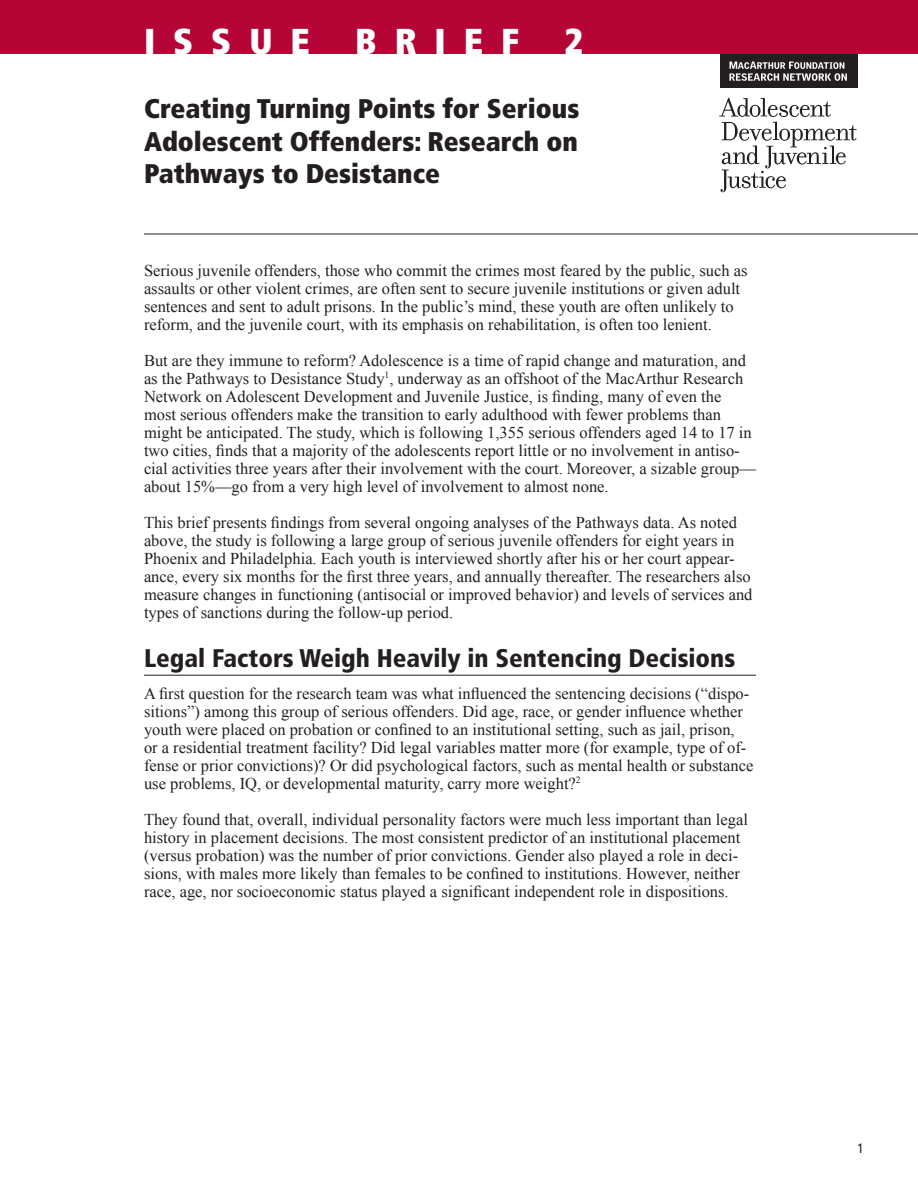
<style>
.page{position:relative;width:918px;height:1188px;background:#fff}
.page>*{position:absolute;margin:0;border:0;box-sizing:border-box;transform-origin:0 0}
.t1{font:900 condensed 36px "Frutiger";letter-spacing:.5em;color:#fff}
.t2{font:900 condensed 27px/32.4px "Frutiger";color:#231f20;text-align:justify}
.t3{font:900 condensed 25.5px "Frutiger";color:#231f20}
.t4{font:16.5px/18px "Times New Roman";color:#231f20}
</style>
<div class="page">
<div style="left:0;top:0;width:918px;height:54px;background:#b50536"></div>
<hr style="left:144px;top:675px;width:612px;height:1px;background:#231f20">
<hr style="left:144px;top:234px;width:774px;height:1px;background:#231f20">
<div style="left:720px;top:54px;width:137px;height:33px;background:#231f20"></div>
<svg style="left:729px;top:62px;width:118px;height:19px"></svg>
<svg style="left:719px;top:98px;width:138px;height:94px"></svg>
<h1 class="t1" style="left:144px;top:20px;width:167px">Issue</h1>
<h1 class="t1" style="left:355px;top:20px;width:165px">Bri ef</h1>
<h1 class="t1" style="left:565px;top:20px;width:20px">2</h1>
<h2 class="t2" style="left:144px;top:92px;width:437px">Creating Turning Points for Serious Adolescent Offenders: Research on Pathways to Desistance</h2>
<p class="t4" style="left:144px;top:261px;width:605px">Serious juvenile offenders, those who commit the crimes most feared by the public, such as assaults or other violent crimes, are often sent to secure juvenile institutions or given adult sentences and sent to adult prisons. In the public’s mind, these youth are often unlikely to reform, and the juvenile court, with its emphasis on rehabilitation, is often too lenient.</p>
<p class="t4" style="left:144px;top:351px;width:613px">But are they immune to reform? Adolescence is a time of rapid change and maturation, and as the Pathways to Desistance Study<sup>1</sup>, underway as an offshoot of the MacArthur Research Network on Adolescent Development and Juvenile Justice, is finding, many of even the most serious offenders make the transition to early adulthood with fewer problems than might be anticipated. The study, which is following 1,355 serious offenders aged 14 to 17 in two cities, finds that a majority of the adolescents report little or no involvement in antiso&shy;cial activities three years after their involvement with the court. Moreover, a sizable group— about 15%—go from a very high level of involvement to almost none.</p>
<p class="t4" style="left:144px;top:513px;width:610px">This brief presents findings from several ongoing analyses of the Pathways data. As noted above, the study is following a large group of serious juvenile offenders for eight years in Phoenix and Philadelphia. Each youth is interviewed shortly after his or her court appear&shy;ance, every six months for the first three years, and annually thereafter. The researchers also measure changes in functioning (antisocial or improved behavior) and levels of services and types of sanctions during the follow-up period.</p>
<h3 class="t3" style="left:144px;top:643px;width:593px">Legal Factors Weigh Heavily in Sentencing Decisions</h3>
<p class="t4" style="left:144px;top:684px;width:611px">A first question for the research team was what influenced the sentencing decisions (“dispo&shy;sitions”) among this group of serious offenders. Did age, race, or gender influence whether youth were placed on probation or confined to an institutional setting, such as jail, prison,<br>or a residential treatment facility? Did legal variables matter more (for example, type of of&shy;fense or prior convictions)? Or did psychological factors, such as mental health or substance use problems, IQ, or developmental maturity, carry more weight?<sup>2</sup></p>
<p class="t4" style="left:144px;top:810px;width:605px">They found that, overall, individual personality factors were much less important than legal history in placement decisions. The most consistent predictor of an institutional placement (versus probation) was the number of prior convictions. Gender also played a role in deci&shy;sions, with males more likely than females to be confined to institutions. However, neither race, age, nor socioeconomic status played a significant independent role in dispositions.</p>
</div>
